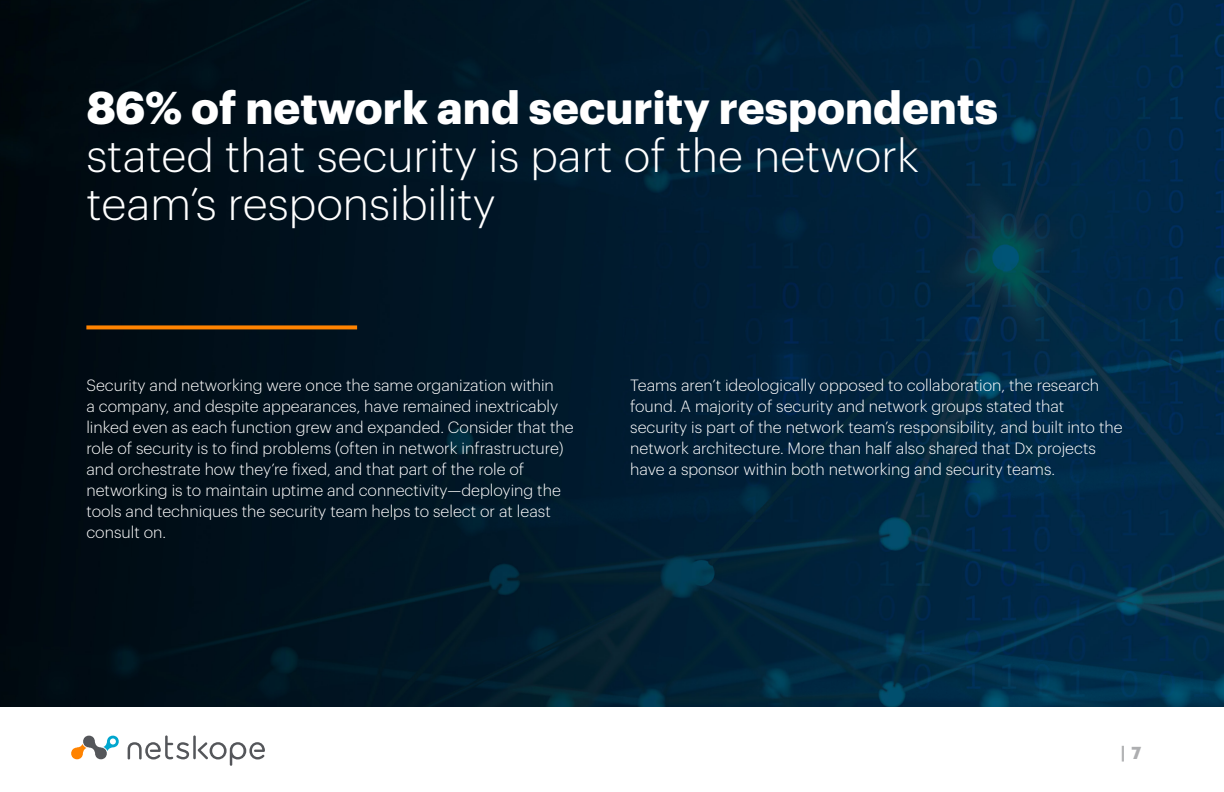
<style>
.page{position:relative;width:1224px;height:792px;background:#fff}
.page>*{position:absolute;margin:0;border:0;box-sizing:border-box;transform-origin:0 0}
.t1{font:300 45px/48px "Graphik";color:#fff}
.t2{font:700 45px "Graphik";color:#fff}
.t3{font:700 17px "Graphik";color:#54565a}
.t4{font:300 16px/21px "Graphik";color:#fff}
</style>
<div class="page">
<img style="left:0;top:0;width:1224px;height:707px">
<svg style="left:71px;top:735px;width:48px;height:25px"></svg>
<hr style="left:193px;top:735px;width:3px;height:24px;background:#54565a">
<svg style="left:128px;top:735px;width:61px;height:24px"></svg>
<svg style="left:198px;top:742px;width:67px;height:24px"></svg>
<svg style="left:86px;top:325px;width:271px;height:4px"></svg>
<h1 class="t2" style="left:86px;top:73px;width:913px">86% of network and security respondents</h1>
<h1 class="t1" style="left:86px;top:128px;width:834px">stated that security is part of the network team’s responsibility</h1>
<p class="t4" style="left:86px;top:374px;width:489px">Security and networking were once the same organization within<br>a company, and despite appearances, have remained inextricably linked even as each function grew and expanded. Consider that the role of security is to find problems (often in network infrastructure) and orchestrate how they’re fixed, and that part of the role of networking is to maintain uptime and connectivity—deploying the tools and techniques the security team helps to select or at least consult on.</p>
<p class="t4" style="left:630px;top:373px;width:494px">Teams aren’t ideologically opposed to collaboration, the research found. A majority of security and network groups stated that security is part of the network team’s responsibility, and built into the network architecture. More than half also shared that Dx projects have a sponsor within both networking and security teams.</p>
<p class="t3" style="left:1120px;top:740px;width:23px">| 7</p>
</div>
